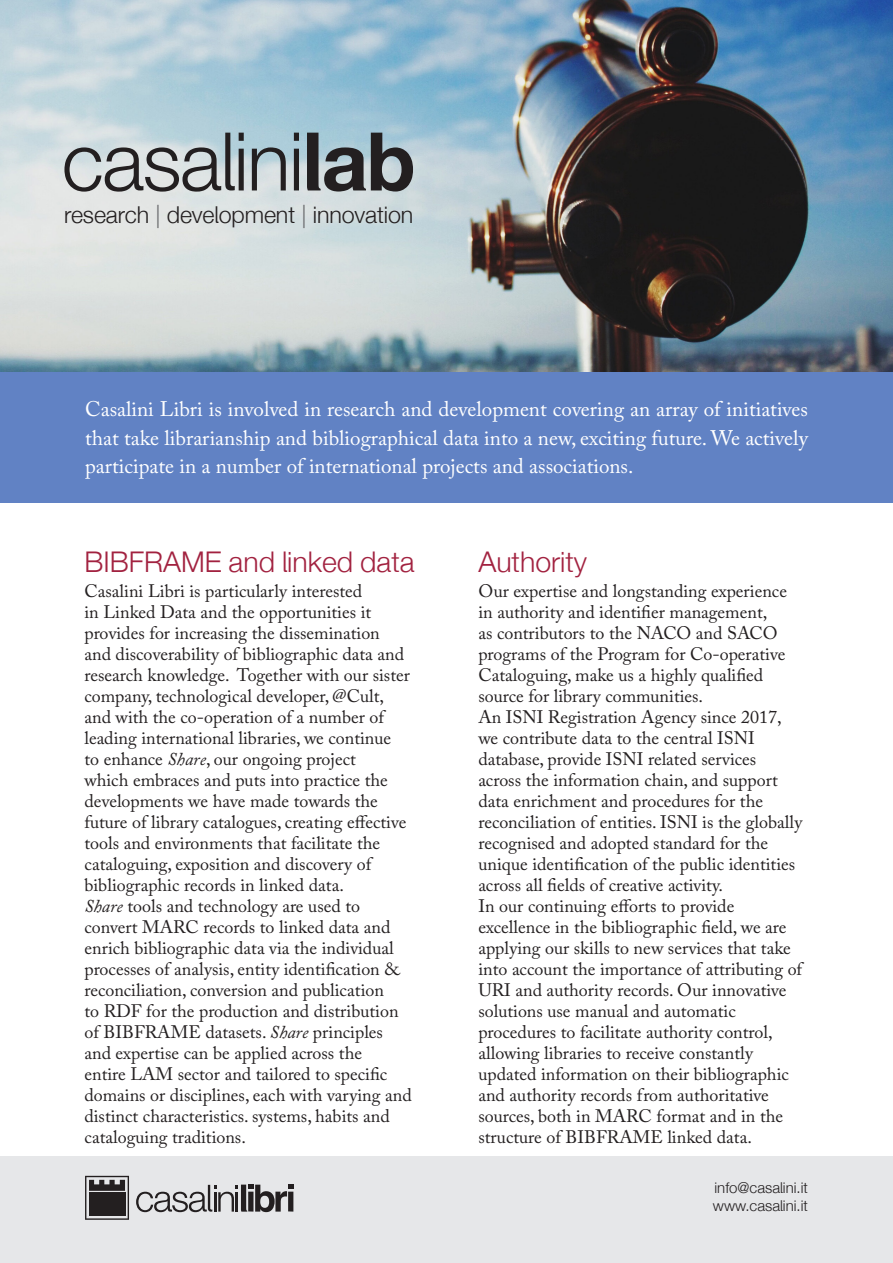
<style>
.page{position:relative;width:893px;height:1263px;background:#fff}
.page>*{position:absolute;margin:0;border:0;box-sizing:border-box;transform-origin:0 0}
.t1{font:300 81px "Helvetica Casalini";letter-spacing:-.02em;color:#231f20}
._4_-_Titolo_Paragraf{font:300 28.5px "Helvetica Casalini";color:#a22240}
._2_-_Occhiello{font:300 23.25px "Helvetica Casalini";letter-spacing:-.005em;color:#231f20}
._3_-_Barra_Colorata{font:21px/28.5px "Adobe Caslon Pro";color:#fff;text-align:justify}
._5_-_Testo{font:18px/21px "Adobe Caslon Pro";color:#231f20}
._5_-_Footer{font:300 15px "Helvetica Casalini";color:#231f20}
.s1{font-family:"Helvetica Neue Casalini";font-weight:700}
.s2{color:#6c6d70}
.s3{font-style:italic}
</style>
<div class="page">
<img style="left:0;top:0;width:893px;height:372px">
<div style="left:0;top:1157px;width:893px;height:106px;background:#e6e7e9"></div>
<svg style="left:85px;top:1176px;width:44px;height:44px"></svg>
<svg style="left:136px;top:1184px;width:157px;height:28px"></svg>
<div style="left:0;top:372px;width:893px;height:131px;background:#6182c4"></div>
<p class="t1" style="left:62px;top:112px;width:356px">casalini<span class="s1">lab</span></p>
<p class="_2_-_Occhiello" style="left:64px;top:201px;width:351px">research <span class="s2">|</span> development <span class="s2">|</span> innovation</p>
<p class="_3_-_Barra_Colorata" style="left:85px;top:395px;width:724px">Casalini Libri is involved in research and development covering an array of initiatives that take librarianship and bibliographical data into a new, exciting future. We actively participate in a number of international projects and associations.</p>
<p class="_4_-_Titolo_Paragraf" style="left:84px;top:544px;width:332px">BIBFRAME and linked data</p>
<p class="_5_-_Testo" style="left:84px;top:580px;width:327px">Casalini Libri is particularly interested<br>in Linked Data and the opportunities it provides for increasing the dissemination and discoverability of bibliographic data and research knowledge. Together with our sister company, technological developer, @Cult, and with the co-operation of a number of leading international libraries, we continue to enhance <span class="s3">Share</span>, our ongoing project<br>which embraces and puts into practice the developments we have made towards the future of library catalogues, creating effective tools and environments that facilitate the cataloguing, exposition and discovery of bibliographic records in linked data.</p>
<p class="_5_-_Testo" style="left:84px;top:895px;width:329px"><span class="s3">Share</span> tools and technology are used to convert MARC records to linked data and enrich bibliographic data via the individual processes of analysis, entity identification &amp; reconciliation, conversion and publication<br>to RDF for the production and distribution of BIBFRAME datasets. <span class="s3">Share</span> principles and expertise can be applied across the<br>entire LAM sector and tailored to specific domains or disciplines, each with varying and distinct characteristics. systems, habits and cataloguing traditions.</p>
<p class="_4_-_Titolo_Paragraf" style="left:478px;top:544px;width:110px">Authority</p>
<p class="_5_-_Testo" style="left:478px;top:580px;width:310px">Our expertise and longstanding experience in authority and identifier management,<br>as contributors to the NACO and SACO programs of the Program for Co-operative Cataloguing, make us a highly qualified source for library communities.</p>
<p class="_5_-_Testo" style="left:478px;top:706px;width:325px">An ISNI Registration Agency since 2017, we contribute data to the central ISNI database, provide ISNI related services across the information chain, and support data enrichment and procedures for the reconciliation of entities. ISNI is the globally recognised and adopted standard for the unique identification of the public identities across all fields of creative activity.</p>
<p class="_5_-_Testo" style="left:478px;top:895px;width:325px">In our continuing efforts to provide excellence in the bibliographic field, we are applying our skills to new services that take into account the importance of attributing of URI and authority records. Our innovative solutions use manual and automatic procedures to facilitate authority control, allowing libraries to receive constantly updated information on their bibliographic and authority records from authoritative sources, both in MARC format and in the structure of BIBFRAME linked data.</p>
<p class="_5_-_Footer" style="left:714px;top:1178px;width:95px">info@casalini.it</p>
<p class="_5_-_Footer" style="left:713px;top:1196px;width:97px">www.casalini.it</p>
</div>
